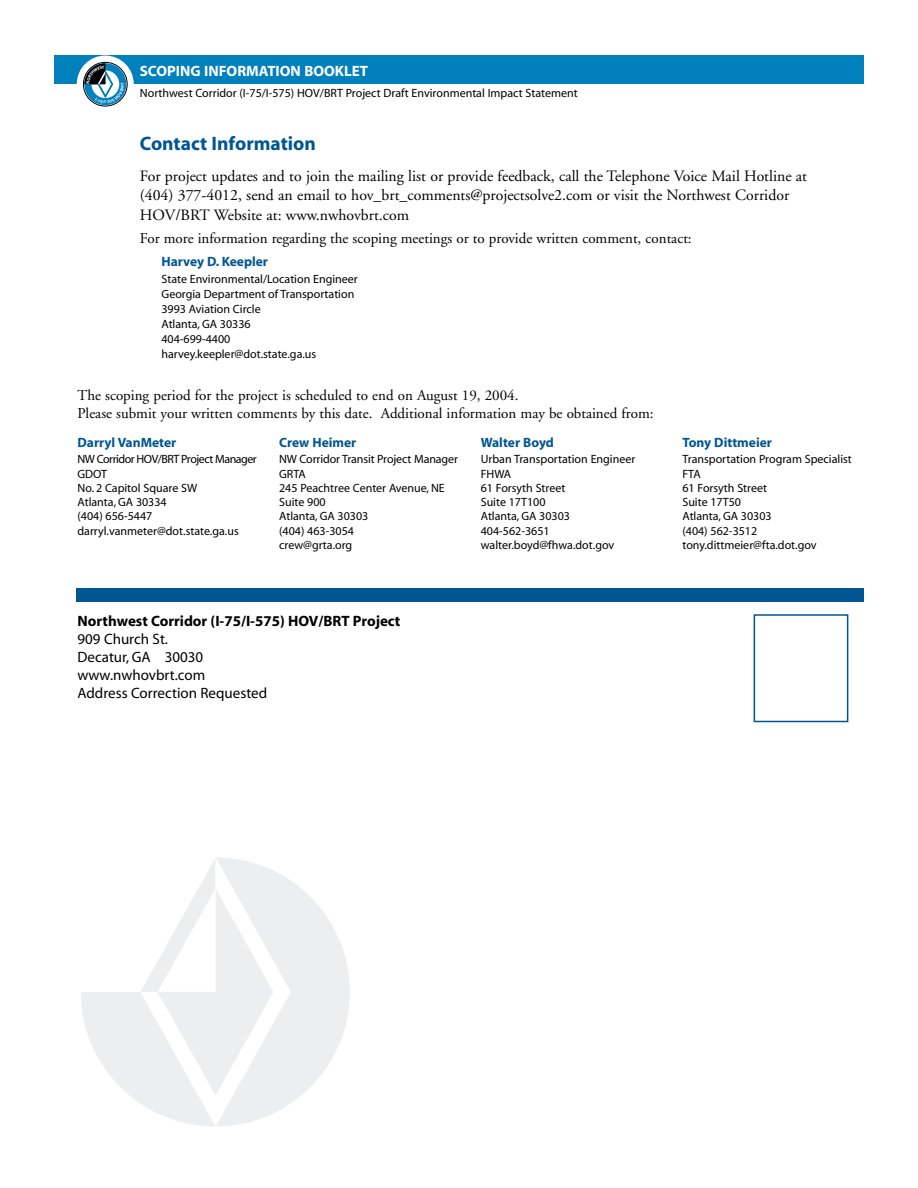
<style>
.page{position:relative;width:918px;height:1188px;background:#fff}
.page>*{position:absolute;margin:0;border:0;box-sizing:border-box;transform-origin:0 0}
.t1{font:700 19.5px "Myriad";color:#005692}
.t2{font:15.75px/19.5px "Adobe Garamond";color:#000}
.t3{font:15px/18px "Adobe Garamond";color:#000}
.t4{font:15px/18px "Myriad";color:#000}
.t5{font:700 15px "Myriad";color:#000}
.t6{font:700 15px "Myriad";color:#fff}
.t7{font:700 13.5px "Myriad";color:#005692}
.t8{font:12px/14.2px "Myriad";color:#000}
</style>
<div class="page">
<div style="left:54px;top:55px;width:810px;height:29px;background:#0080bd"></div>
<div style="left:77px;top:56px;width:57px;height:56px;background:#fff;border-radius:50%"></div>
<div style="left:84px;top:63px;width:42px;height:42px;background:#0080bd;border-radius:50%"></div>
<div style="left:83px;top:62px;width:45px;height:44px;border:1px solid #000;border-radius:50%"></div>
<div style="left:76px;top:588px;width:788px;height:14px;background:#005692"></div>
<div style="left:754px;top:614px;width:94px;height:108px;border:2px solid #005692"></div>
<svg style="left:291px;top:881px;width:59px;height:222px;fill:#edeef0"></svg>
<svg style="left:81px;top:857px;width:210px;height:269px"></svg>
<svg style="left:84px;top:63px;width:40px;height:40px"></svg>
<p class="t6" style="left:140px;top:65px;width:230px">SCOPING INFORMATION BOOKLET</p>
<p class="t8" style="left:140px;top:87px;width:439px">Northwest Corridor (I-75/I-575) HOV/BRT Project Draft Environmental Impact Statement</p>
<h1 class="t1" style="left:140px;top:136px;width:177px">Contact Information</h1>
<p class="t2" style="left:140px;top:167px;width:669px">For project updates and to join the mailing list or provide feedback, call the Telephone Voice Mail Hotline at (404) 377-4012, send an email to hov_brt_comments@projectsolve2.com or visit the Northwest Corridor<br>HOV/BRT Website at: www.nwhovbrt.com</p>
<p class="t3" style="left:140px;top:230px;width:553px">For more information regarding the scoping meetings or to provide written comment, contact:</p>
<p class="t7" style="left:161px;top:257px;width:108px">Harvey D. Keepler</p>
<p class="t8" style="left:161px;top:273px;width:198px;line-height:15px">State Environmental/Location Engineer<br>Georgia Department of Transportation<br>3993 Aviation Circle<br>Atlanta, GA 30336<br>404-699-4400 harvey.keepler@dot.state.ga.us</p>
<p class="t3" style="left:78px;top:388px;width:578px">The scoping period for the project is scheduled to end on August 19, 2004.<br>Please submit your written comments by this date. Additional information may be obtained from:</p>
<p class="t7" style="left:78px;top:437px;width:100px">Darryl VanMeter</p>
<p class="t8" style="left:78px;top:453px;width:181px">NW Corridor HOV/BRT Project Manager<br>GDOT<br>No. 2 Capitol Square SW<br>Atlanta, GA 30334<br>(404) 656-5447 darryl.vanmeter@dot.state.ga.us</p>
<p class="t7" style="left:279px;top:437px;width:79px">Crew Heimer</p>
<p class="t8" style="left:279px;top:453px;width:180px">NW Corridor Transit Project Manager<br>GRTA<br>245 Peachtree Center Avenue, NE<br>Suite 900<br>Atlanta, GA 30303<br>(404) 463-3054<br>crew@grta.org</p>
<p class="t7" style="left:481px;top:437px;width:75px">Walter Boyd</p>
<p class="t8" style="left:481px;top:453px;width:156px">Urban Transportation Engineer<br>FHWA<br>61 Forsyth Street<br>Suite 17T100<br>Atlanta, GA 30303<br>404-562-3651 walter.boyd@fhwa.dot.gov</p>
<p class="t5" style="left:78px;top:616px;width:325px">Northwest Corridor (I-75/I-575) HOV/BRT Project</p>
<p class="t4" style="left:78px;top:632px;width:191px">909 Church St.<br>Decatur, GA 30030 www.nwhovbrt.com<br>Address Correction Requested</p>
<p class="t7" style="left:682px;top:437px;width:91px">Tony Dittmeier</p>
<p class="t8" style="left:682px;top:453px;width:171px">Transportation Program Specialist<br>FTA<br>61 Forsyth Street<br>Suite 17T50<br>Atlanta, GA 30303<br>(404) 562-3512 tony.dittmeier@fta.dot.gov</p>
</div>
